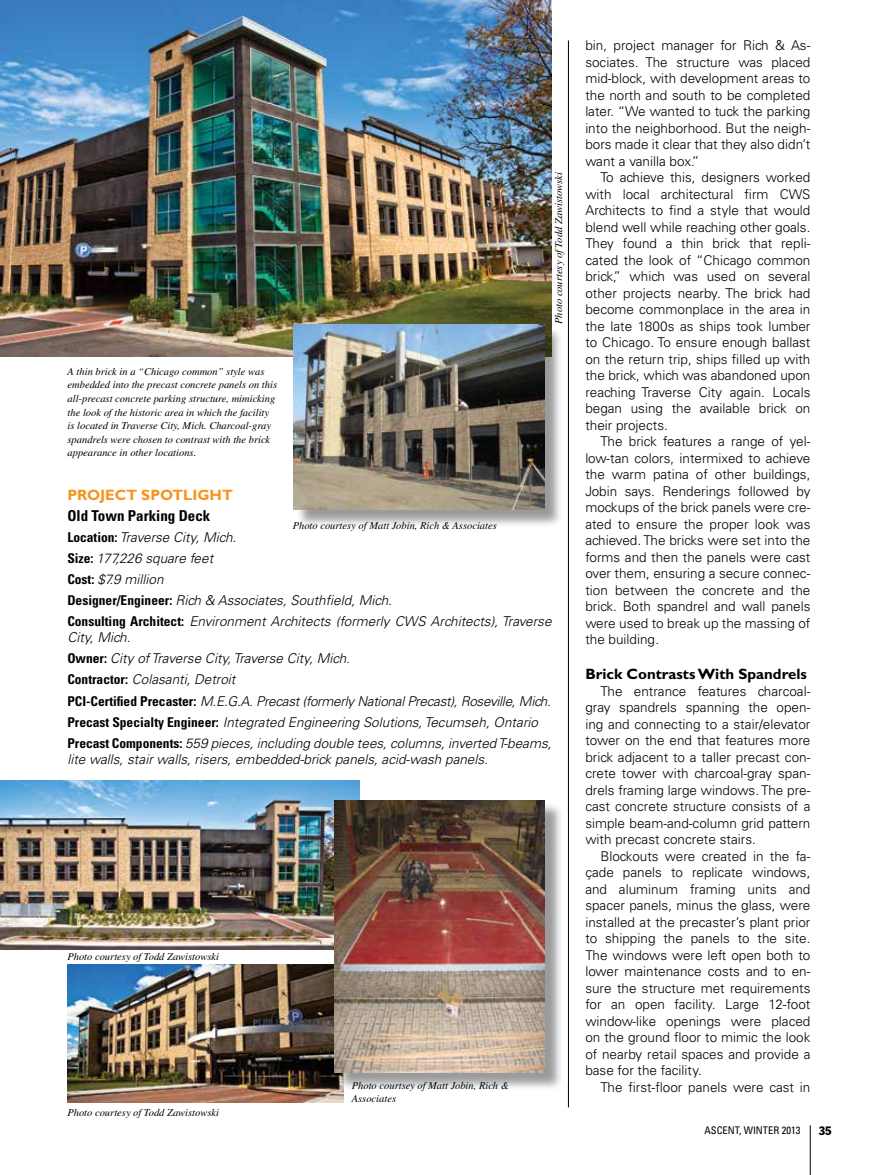
<style>
.page{position:relative;width:878px;height:1175px;background:#fff}
.page>*{position:absolute;margin:0;border:0;box-sizing:border-box;transform-origin:0 0}
.t1{font:700 15px "Gill Sans Std";color:#000}
.t2{font:700 condensed 15px "Univers LT Std";color:#000}
.t3{font:700 15px "Gill Sans Std";color:#f7941e}
.t4{font:300 13.5px/16.5px "Univers LT Std";color:#000;text-align:justify}
.t5{font:italic 300 13.5px/21px "Univers LT Std";color:#000}
.t6{font:condensed 12px "Franklin Gothic Std";color:#000}
.t7{font:italic 10.5px/13.5px "Times LT Std";color:#000}
.t8{font:condensed 10.5px "Univers LT Std";color:#000}
.s1{font-weight:700;font-style:normal;font-stretch:condensed}
</style>
<div class="page">
<hr style="left:810px;top:1125px;width:1px;height:49px;background:#000">
<img style="left:0;top:0;width:551px;height:357px">
<img style="left:0;top:780px;width:359px;height:169px">
<img style="left:68px;top:964px;width:276px;height:138px">
<div style="left:296px;top:326px;width:267px;height:202px;background:#000;opacity:.4"></div>
<img style="left:294px;top:324px;width:250px;height:185px">
<div style="left:336px;top:802px;width:227px;height:289px;background:#000;opacity:.4"></div>
<img style="left:334px;top:800px;width:210px;height:272px">
<hr style="left:568px;top:40px;width:1px;height:1067px;background:#000">
<p class="t7" style="left:68px;top:365px;width:211px">A thin brick in a “Chicago common” style was embedded into the precast concrete panels on this all-precast concrete parking structure, mimicking the look of the historic area in which the facility is located in Traverse City, Mich. Charcoal-gray spandrels were chosen to contrast with the brick appearance in other locations.</p>
<p class="t7" style="left:552px;top:324px;width:153px;rotate:-90deg">Photo courtesy ofTodd Zawistowski</p>
<p class="t3" style="left:67px;top:486px;width:167px">PROJECT SPOTLIGHT</p>
<p class="t2" style="left:67px;top:506px;width:145px">Old Town Parking Deck</p>
<p class="t5" style="left:67px;top:527px;width:485px"><span class="s1">Location:</span> Traverse City, Mich.<br><span class="s1">Size:</span> 177,226 square feet<br><span class="s1">Cost:</span> $7.9 million<br><span class="s1">Designer/Engineer:</span> Rich &amp; Associates, Southfield, Mich.<br><span class="s1">Consulting Architect:</span> Environment Architects (formerly CWS Architects), Traverse</p>
<p class="t5" style="left:67px;top:627px;width:485px">City, Mich.<br><span class="s1">Owner:</span> City of Traverse City, Traverse City, Mich.<br><span class="s1">Contractor:</span> Colasanti, Detroit<br><span class="s1">PCI-Certified Precaster:</span> M.E.G.A. Precast (formerly National Precast), Roseville, Mich.<br><span class="s1">Precast Specialty Engineer:</span> Integrated Engineering Solutions, Tecumseh, Ontario <span class="s1">Precast Components:</span> 559 pieces, including double tees, columns, inverted T-beams,</p>
<p class="t5" style="left:67px;top:749px;width:422px">lite walls, stair walls, risers, embedded-brick panels, acid-wash panels.</p>
<p class="t7" style="left:292px;top:518px;width:206px">Photo courtesy of Matt Jobin, Rich &amp; Associates</p>
<p class="t7" style="left:67px;top:950px;width:153px">Photo courtesy of Todd Zawistowski</p>
<p class="t7" style="left:67px;top:1105px;width:153px">Photo courtesy of Todd Zawistowski</p>
<p class="t7" style="left:352px;top:1078px;width:159px">Photo courtsey of Matt Jobin, Rich &amp;<br>Associates</p>
<p class="t4" style="left:585px;top:37px;width:227px">bin, project manager for Rich &amp; As&shy;sociates. The structure was placed mid-block, with development areas to the north and south to be completed later. “We wanted to tuck the parking into the neighborhood. But the neigh&shy;bors made it clear that they also didn’t want a vanilla box.”</p>
<p class="t4" style="left:585px;top:169px;width:227px;text-indent:15px">To achieve this, designers worked with local architectural firm CWS Architects to find a style that would blend well while reaching other goals.<br>They found a thin brick that repli&shy;cated the look of “Chicago common brick,” which was used on several other projects nearby. The brick had become commonplace in the area in the late 1800s as ships took lumber to Chicago. To ensure enough ballast on the return trip, ships filled up with the brick, which was abandoned upon reaching Traverse City again. Locals began using the available brick on their projects.</p>
<p class="t4" style="left:585px;top:433px;width:227px;text-indent:15px">The brick features a range of yel&shy;low-tan colors, intermixed to achieve the warm patina of other buildings, Jobin says. Renderings followed by mockups of the brick panels were cre&shy;ated to ensure the proper look was achieved. The bricks were set into the forms and then the panels were cast over them, ensuring a secure connec&shy;tion between the concrete and the brick. Both spandrel and wall panels were used to break up the massing of the building.</p>
<p class="t1" style="left:585px;top:665px;width:223px">Brick Contrasts With Spandrels</p>
<p class="t4" style="left:585px;top:682px;width:227px;text-indent:15px">The entrance features charcoal&shy;gray spandrels spanning the open&shy;ing and connecting to a stair/elevator tower on the end that features more brick adjacent to a taller precast con&shy;crete tower with charcoal-gray span&shy;drels framing large windows. The pre&shy;cast concrete structure consists of a simple beam-and-column grid pattern with precast concrete stairs.</p>
<p class="t4" style="left:585px;top:847px;width:227px;text-indent:15px">Blockouts were created in the fa&shy;çade panels to replicate windows, and aluminum framing units and spacer panels, minus the glass, were installed at the precaster’s plant prior to shipping the panels to the site.<br>The windows were left open both to lower maintenance costs and to en&shy;sure the structure met requirements for an open facility. Large 12-foot window-like openings were placed on the ground floor to mimic the look of nearby retail spaces and provide a base for the facility.</p>
<p class="t4" style="left:600px;top:1078px;width:212px">The first-floor panels were cast in</p>
<p class="t8" style="left:704px;top:1123px;width:97px">ASCENT, WINTER 2013</p>
<p class="t6" style="left:818px;top:1123px;width:14px">35</p>
</div>
